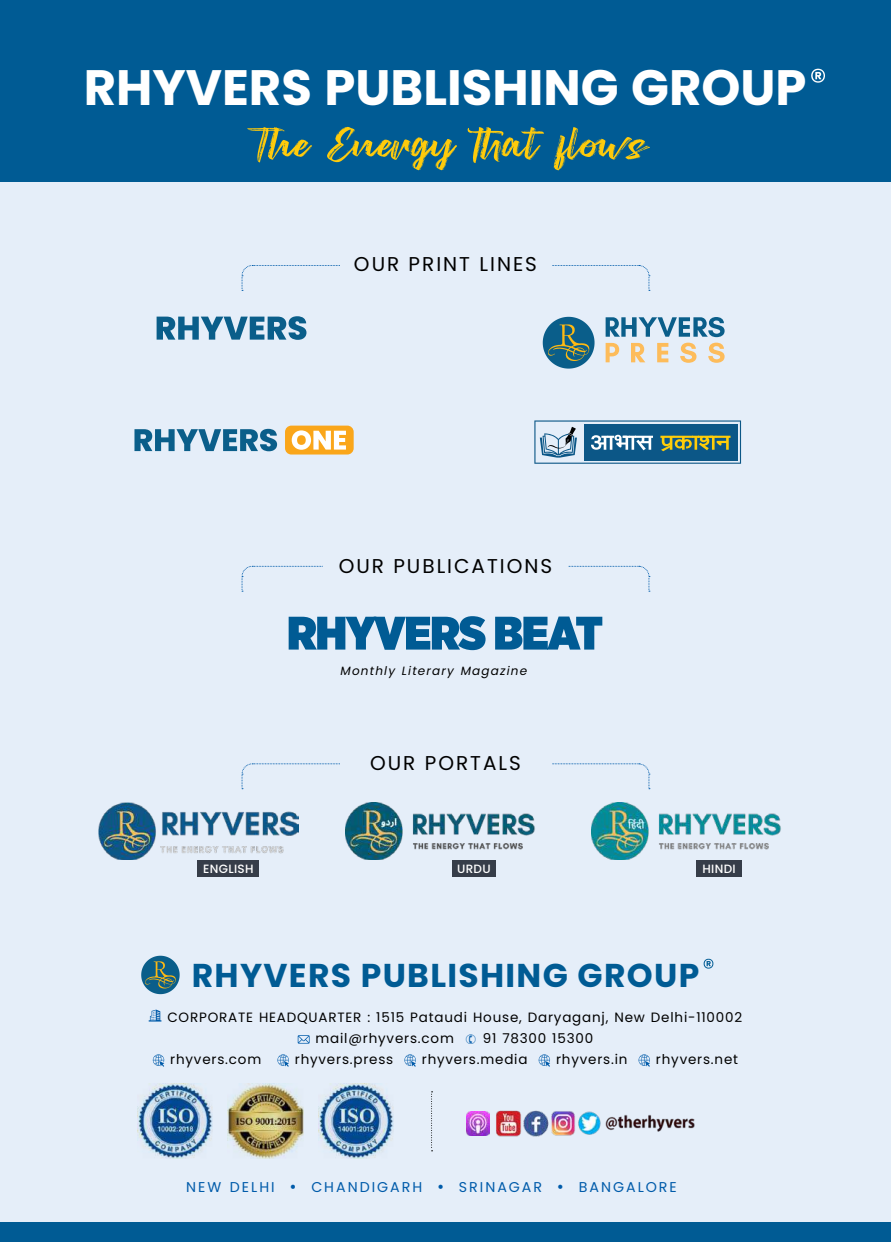
<style>
.page{position:relative;width:891px;height:1242px;background:#e5eef9}
.page>*{position:absolute;margin:0;border:0;box-sizing:border-box;transform-origin:0 0}
.t1{font:700 49.65px "Poppins";color:#fff}
.t2{font:42px "Diswatika Demo";color:#ffcb0b;scale:1.4 1}
.t3{font:700 33px "Poppins";letter-spacing:.04em;color:#005b94}
.t4{font:19.95px "Poppins";letter-spacing:.1em;color:#000}
.t5{font:14.25px "Poppins";letter-spacing:.14em;color:#005baa}
.t6{font:13.5px/21px "Poppins";letter-spacing:.06em;color:#000}
.t7{font:italic 12px "Poppins";letter-spacing:.1em;color:#000}
.t8{font:500 12px "Poppins";letter-spacing:.03em;color:#fff}
</style>
<div class="page">
<div style="left:0;top:0;width:891px;height:181px;background:#005b94"></div>
<div style="left:0;top:1222px;width:891px;height:20px;background:#005b94"></div>
<svg style="left:289px;top:616px;width:313px;height:34px"></svg>
<svg style="left:241px;top:566px;width:409px;height:26px"></svg>
<div style="left:323px;top:555px;width:245px;height:23px;background:#e5eef9"></div>
<svg style="left:241px;top:763px;width:409px;height:26px"></svg>
<div style="left:340px;top:753px;width:211px;height:22px;background:#e5eef9"></div>
<img style="left:592px;top:802px;width:189px;height:58px">
<img style="left:345px;top:802px;width:190px;height:58px">
<img style="left:99px;top:802px;width:200px;height:58px">
<svg style="left:134px;top:429px;width:143px;height:22px"></svg>
<div style="left:285px;top:426px;width:69px;height:29px;background:#faa61a;border-radius:6px"></div>
<svg style="left:292px;top:430px;width:54px;height:20px"></svg>
<svg style="left:534px;top:420px;width:207px;height:44px"></svg>
<svg style="left:241px;top:265px;width:409px;height:26px"></svg>
<div style="left:340px;top:254px;width:211px;height:23px;background:#e5eef9"></div>
<svg style="left:157px;top:316px;width:150px;height:24px"></svg>
<svg style="left:543px;top:317px;width:52px;height:52px"></svg>
<svg style="left:606px;top:317px;width:119px;height:20px"></svg>
<svg style="left:606px;top:343px;width:119px;height:20px"></svg>
<svg style="left:149px;top:1010px;width:12px;height:12px"></svg>
<svg style="left:298px;top:1035px;width:12px;height:9px"></svg>
<svg style="left:153px;top:1054px;width:11px;height:13px"></svg>
<svg style="left:277px;top:1054px;width:12px;height:13px"></svg>
<svg style="left:404px;top:1054px;width:12px;height:13px"></svg>
<svg style="left:539px;top:1054px;width:11px;height:13px"></svg>
<svg style="left:639px;top:1054px;width:11px;height:13px"></svg>
<svg style="left:141px;top:956px;width:39px;height:38px"></svg>
<img style="left:137px;top:1084px;width:76px;height:75px">
<img style="left:318px;top:1084px;width:76px;height:75px">
<img style="left:228px;top:1084px;width:75px;height:75px">
<svg style="left:431px;top:1091px;width:2px;height:60px"></svg>
<img style="left:488px;top:1110px;width:207px;height:27px">
<img style="left:466px;top:1112px;width:24px;height:23px">
<svg style="left:811px;top:69px;width:14px;height:14px"></svg>
<svg style="left:704px;top:959px;width:9px;height:10px"></svg>
<div style="left:198px;top:861px;width:61px;height:16px;background:#363d49"></div>
<div style="left:452px;top:861px;width:44px;height:16px;background:#363d49"></div>
<div style="left:696px;top:861px;width:46px;height:16px;background:#363d49"></div>
<h1 class="t1" style="left:84px;top:58px;width:724px">RHYVERS PUBLISHING GROUP</h1>
<h2 class="t2" style="left:244px;top:126px;width:289px">The Energy that flows</h2>
<h3 class="t4" style="left:354px;top:253px;width:185px">OUR PRINT LINES</h3>
<h3 class="t4" style="left:339px;top:555px;width:215px">OUR PUBLICATIONS</h3>
<p class="t7" style="left:341px;top:664px;width:188px">Monthly Literary Magazine</p>
<h3 class="t4" style="left:370px;top:751px;width:152px">OUR PORTALS</h3>
<h3 class="t4" style="left:355px;top:753px;width:183px">OUR PLATFORMS</h3>
<p class="t8" style="left:203px;top:862px;width:52px">ENGLISH</p>
<p class="t8" style="left:457px;top:862px;width:35px">URDU</p>
<p class="t8" style="left:702px;top:862px;width:35px">HINDI</p>
<h3 class="t3" style="left:192px;top:956px;width:509px">RHYVERS PUBLISHING GROUP</h3>
<p class="t6" style="left:316px;top:1006px;width:428px;text-indent:-148px">CORPORATE HEADQUARTER : 1515 Pataudi House, Daryaganj, New Delhi-110002 mail@rhyvers.com</p>
<p class="t6" style="left:483px;top:1027px;width:112px">91 78300 15300</p>
<p class="t6" style="left:170px;top:1048px;width:92px">rhyvers.com</p>
<p class="t6" style="left:295px;top:1048px;width:100px">rhyvers.press</p>
<p class="t6" style="left:422px;top:1048px;width:107px">rhyvers.media</p>
<p class="t6" style="left:556px;top:1048px;width:73px">rhyvers.in</p>
<p class="t6" style="left:656px;top:1048px;width:84px">rhyvers.net</p>
<p class="t5" style="left:186px;top:1178px;width:492px">NEW DELHI • CHANDIGARH • SRINAGAR • BANGALORE</p>
</div>
